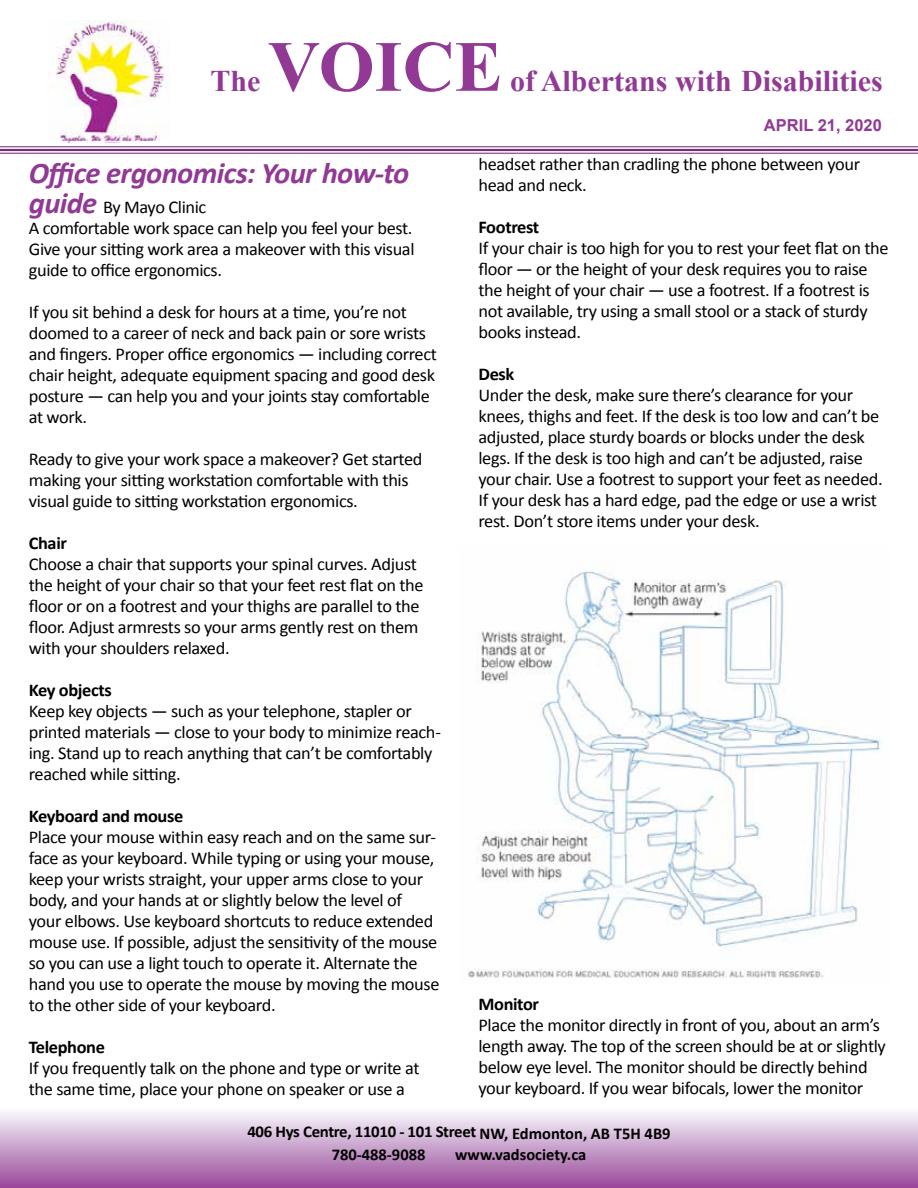
<style>
.page{position:relative;width:918px;height:1188px;background:#fff}
.page>*{position:absolute;margin:0;border:0;box-sizing:border-box;transform-origin:0 0}
.t1{font:700 72px "Times New Roman";color:#913995}
.t2{font:700 30px "Times New Roman";color:#913995}
.t3{font:italic 700 30px "Calibri";letter-spacing:-.02em;color:#913995}
.t4{font:18px/21px "Calibri";letter-spacing:-.02em;color:#000}
.t5{font:700 18px "Calibri";letter-spacing:-.02em;color:#000}
.t6{font:700 16.5px/22.5px "Calibri";letter-spacing:-.005em;color:#000}
.t7{font:700 16.5px "Arial";color:#913995}
.s1{font-weight:700;font-style:italic;font-size:30px;color:#913995}
</style>
<div class="page">
<div style="left:0;top:1107px;width:918px;height:81px;background:linear-gradient(to bottom,#fcffff,#974698)"></div>
<img style="left:56px;top:20px;width:113px;height:122px">
<hr style="left:0;top:146px;width:918px;height:1px;background:#7c2a7c">
<hr style="left:0;top:149px;width:918px;height:2px;background:#7c2a7c">
<hr style="left:0;top:153px;width:918px;height:1px;background:#7c2a7c">
<img style="left:468px;top:571px;width:415px;height:407px">
<h2 class="t2" style="left:211px;top:59px;width:52px">The</h2>
<h1 class="t1" style="left:268px;top:15px;width:236px">VOICE</h1>
<h2 class="t2" style="left:510px;top:59px;width:374px">of Albertans with Disabilities</h2>
<p class="t7" style="left:764px;top:114px;width:120px">APRIL 21, 2020</p>
<h2 class="t3" style="left:29px;top:152px;width:382px">Office ergonomics: Your how-to</h2>
<p class="t4" style="left:29px;top:196px;width:387px"><span class="s1">guide</span> By Mayo Clinic<br>A comfortable work space can help you feel your best.<br>Give your sitting work area a makeover with this visual guide to office ergonomics.</p>
<p class="t4" style="left:29px;top:301px;width:410px">If you sit behind a desk for hours at a time, you’re not doomed to a career of neck and back pain or sore wrists and fingers. Proper office ergonomics — including correct chair height, adequate equipment spacing and good desk posture — can help you and your joints stay comfortable at work.</p>
<p class="t4" style="left:29px;top:448px;width:395px">Ready to give your work space a makeover? Get started making your sitting workstation comfortable with this visual guide to sitting workstation ergonomics.</p>
<p class="t5" style="left:29px;top:530px;width:40px">Chair</p>
<p class="t4" style="left:29px;top:553px;width:396px">Choose a chair that supports your spinal curves. Adjust the height of your chair so that your feet rest flat on the floor or on a footrest and your thighs are parallel to the floor. Adjust armrests so your arms gently rest on them with your shoulders relaxed.</p>
<p class="t5" style="left:29px;top:678px;width:84px">Key objects</p>
<p class="t4" style="left:29px;top:700px;width:414px">Keep key objects — such as your telephone, stapler or printed materials — close to your body to minimize reach&shy;ing. Stand up to reach anything that can’t be comfortably reached while sitting.</p>
<p class="t5" style="left:29px;top:803px;width:156px">Keyboard and mouse</p>
<p class="t4" style="left:29px;top:826px;width:412px">Place your mouse within easy reach and on the same sur&shy;face as your keyboard. While typing or using your mouse, keep your wrists straight, your upper arms close to your body, and your hands at or slightly below the level of<br>your elbows. Use keyboard shortcuts to reduce extended mouse use. If possible, adjust the sensitivity of the mouse so you can use a light touch to operate it. Alternate the hand you use to operate the mouse by moving the mouse to the other side of your keyboard.</p>
<p class="t5" style="left:29px;top:1034px;width:78px">Telephone</p>
<p class="t4" style="left:29px;top:1057px;width:392px">If you frequently talk on the phone and type or write at the same time, place your phone on speaker or use a</p>
<p class="t4" style="left:478px;top:153px;width:383px">headset rather than cradling the phone between your head and neck.</p>
<p class="t5" style="left:478px;top:214px;width:62px">Footrest</p>
<p class="t4" style="left:478px;top:237px;width:412px">If your chair is too high for you to rest your feet flat on the floor — or the height of your desk requires you to raise the height of your chair — use a footrest. If a footrest is not available, try using a small stool or a stack of sturdy books instead.</p>
<p class="t5" style="left:478px;top:361px;width:37px">Desk</p>
<p class="t4" style="left:478px;top:384px;width:406px">Under the desk, make sure there’s clearance for your knees, thighs and feet. If the desk is too low and can’t be adjusted, place sturdy boards or blocks under the desk legs. If the desk is too high and can’t be adjusted, raise your chair. Use a footrest to support your feet as needed.<br>If your desk has a hard edge, pad the edge or use a wrist rest. Don’t store items under your desk.</p>
<p class="t5" style="left:478px;top:991px;width:62px">Monitor</p>
<p class="t4" style="left:478px;top:1014px;width:409px">Place the monitor directly in front of you, about an arm’s length away. The top of the screen should be at or slightly below eye level. The monitor should be directly behind your keyboard. If you wear bifocals, lower the monitor</p>
<p class="t6" style="left:332px;top:1120px;width:340px;text-indent:-84px">406 Hys Centre, 11010 - 101 Street NW, Edmonton, AB T5H 4B9<br>780-488-9088</p>
<p class="t6" style="left:455px;top:1143px;width:133px">www.vadsociety.ca</p>
</div>
